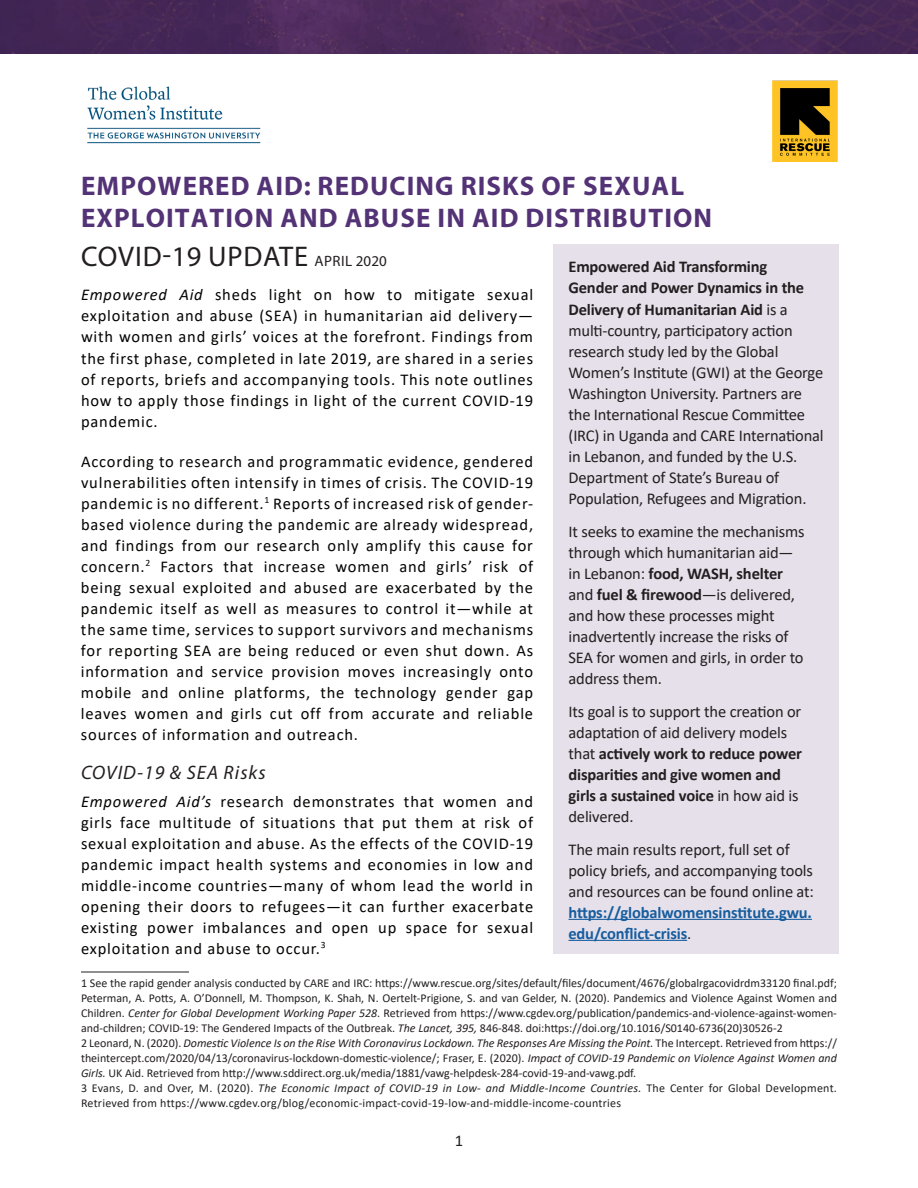
<style>
.page{position:relative;width:918px;height:1188px;background:#fff}
.page>*{position:absolute;margin:0;border:0;box-sizing:border-box;transform-origin:0 0}
.t1{font:28.5px "Myriad Pro";letter-spacing:.03em;color:#231f20}
.t2{font:700 27px/32.4px "Myriad Pro";letter-spacing:.04em;color:#533376}
.t3{font:italic 19.5px "Myriad Pro";letter-spacing:.05em;color:#231f20}
.t4{font:16.5px/21px "Calibri";letter-spacing:.05em;color:#040503;text-align:justify}
.t5{font:16.5px/21px "Calibri";letter-spacing:-.01em;color:#231f20}
.t6{font:12px/15px "Calibri";color:#231f20;text-align:justify}
.t7{font:12px/15px "Calibri";letter-spacing:.02em;color:#231f20}
.s1{font-size:15px}
.s2{font-style:italic}
.s3{font-weight:700}
.s4{font-weight:700;color:#175d9e}
</style>
<div class="page">
<img style="left:87px;top:86px;width:174px;height:58px">
<img style="left:772px;top:81px;width:65px;height:81px">
<div style="left:554px;top:245px;width:285px;height:709px;background:#e5e0ea"></div>
<hr style="left:568px;top:919px;width:244px;height:1px;background:#175d9e">
<hr style="left:568px;top:940px;width:119px;height:1px;background:#175d9e">
<hr style="left:81px;top:972px;width:108px;height:1px;background:#231f20">
<img style="left:0;top:0;width:918px;height:54px">
<h1 class="t2" style="left:81px;top:169px;width:633px">EMPOWERED AID: REDUCING RISKS OF SEXUAL<br>EXPLOITATION AND ABUSE IN AID DISTRIBUTION</h1>
<p class="t1" style="left:81px;top:239px;width:307px">COVID-19 UPDATE <span class="s1">APRIL 2020</span></p>
<p class="t4" style="left:81px;top:284px;width:454px"><span class="s2">Empowered Aid</span> sheds light on how to mitigate sexual exploitation and abuse (SEA) in humanitarian aid delivery— with women and girls’ voices at the forefront. Findings from the first phase, completed in late 2019, are shared in a series of reports, briefs and accompanying tools. This note outlines how to apply those findings in light of the current COVID-19 pandemic.</p>
<p class="t4" style="left:81px;top:451px;width:454px">According to research and programmatic evidence, gendered vulnerabilities often intensify in times of crisis. The COVID-19 pandemic is no different.<sup>1</sup> Reports of increased risk of gender&shy;based violence during the pandemic are already widespread, and findings from our research only amplify this cause for concern.<sup>2</sup> Factors that increase women and girls’ risk of being sexual exploited and abused are exacerbated by the pandemic itself as well as measures to control it—while at the same time, services to support survivors and mechanisms for reporting SEA are being reduced or even shut down. As information and service provision moves increasingly onto mobile and online platforms, the technology gender gap leaves women and girls cut off from accurate and reliable sources of information and outreach.</p>
<h2 class="t3" style="left:81px;top:760px;width:186px">COVID-19 &amp; SEA Risks</h2>
<p class="t4" style="left:81px;top:790px;width:454px"><span class="s2">Empowered Aid’s</span> research demonstrates that women and girls face multitude of situations that put them at risk of sexual exploitation and abuse. As the effects of the COVID-19 pandemic impact health systems and economies in low and middle-income countries—many of whom lead the world in opening their doors to refugees—it can further exacerbate existing power imbalances and open up space for sexual exploitation and abuse to occur.<sup>3</sup></p>
<p class="t5" style="left:568px;top:256px;width:257px"><span class="s3">Empowered Aid Transforming<br>Gender and Power Dynamics in the Delivery of Humanitarian Aid</span> is a multi-country, participatory action research study led by the Global Women’s Institute (GWI) at the George Washington University. Partners are the International Rescue Committee (IRC) in Uganda and CARE International in Lebanon, and funded by the U.S.<br>Department of State’s Bureau of Population, Refugees and Migration.</p>
<p class="t5" style="left:568px;top:520px;width:238px">It seeks to examine the mechanisms through which humanitarian aid— in Lebanon: <span class="s3">food, WASH, shelter </span>and <span class="s3">fuel &amp; firewood</span>—is delivered, and how these processes might inadvertently increase the risks of<br>SEA for women and girls, in order to address them.</p>
<p class="t5" style="left:568px;top:700px;width:235px">Its goal is to support the creation or adaptation of aid delivery models that <span class="s3">actively work to reduce power disparities and give women and girls a sustained voice</span> in how aid is delivered.</p>
<p class="t5" style="left:568px;top:838px;width:247px">The main results report, full set of policy briefs, and accompanying tools and resources can be found online at: <span class="s4">https://globalwomensinstitute.gwu. edu/conflict-crisis</span>.</p>
<p class="t6" style="left:81px;top:975px;width:757px">1 See the rapid gender analysis conducted by CARE and IRC: https://www.rescue.org/sites/default/files/document/4676/globalrgacovidrdm33120 final.pdf; Peterman, A. Potts, A. O’Donnell, M. Thompson, K. Shah, N. Oertelt-Prigione, S. and van Gelder, N. (2020). Pandemics and Violence Against Women and Children. <span class="s2">Center for Global Development Working Paper 528</span>. Retrieved from https://www.cgdev.org/publication/pandemics-and-violence-against-women&shy;and-children; COVID-19: The Gendered Impacts of the Outbreak. <span class="s2">The Lancet, 395,</span> 846-848. doi:https://doi.org/10.1016/S0140-6736(20)30526-2</p>
<p class="t6" style="left:81px;top:1035px;width:757px">2 Leonard, N. (2020). <span class="s2">Domestic Violence Is on the Rise With Coronavirus Lockdown. The Responses Are Missing the Point.</span> The Intercept. Retrieved from https:// theintercept.com/2020/04/13/coronavirus-lockdown-domestic-violence/; Fraser, E. (2020). <span class="s2">Impact of COVID-19 Pandemic on Violence Against Women and Girls.</span> UK Aid. Retrieved from http://www.sddirect.org.uk/media/1881/vawg-helpdesk-284-covid-19-and-vawg.pdf.</p>
<p class="t7" style="left:81px;top:1080px;width:757px">3 Evans, D. and Over, M. (2020). <span class="s2">The Economic Impact of COVID-19 in Low- and Middle-Income Countries.</span> The Center for Global Development.<br>Retrieved from https://www.cgdev.org/blog/economic-impact-covid-19-low-and-middle-income-countries</p>
<p class="t5" style="left:455px;top:1130px;width:10px">1</p>
</div>
